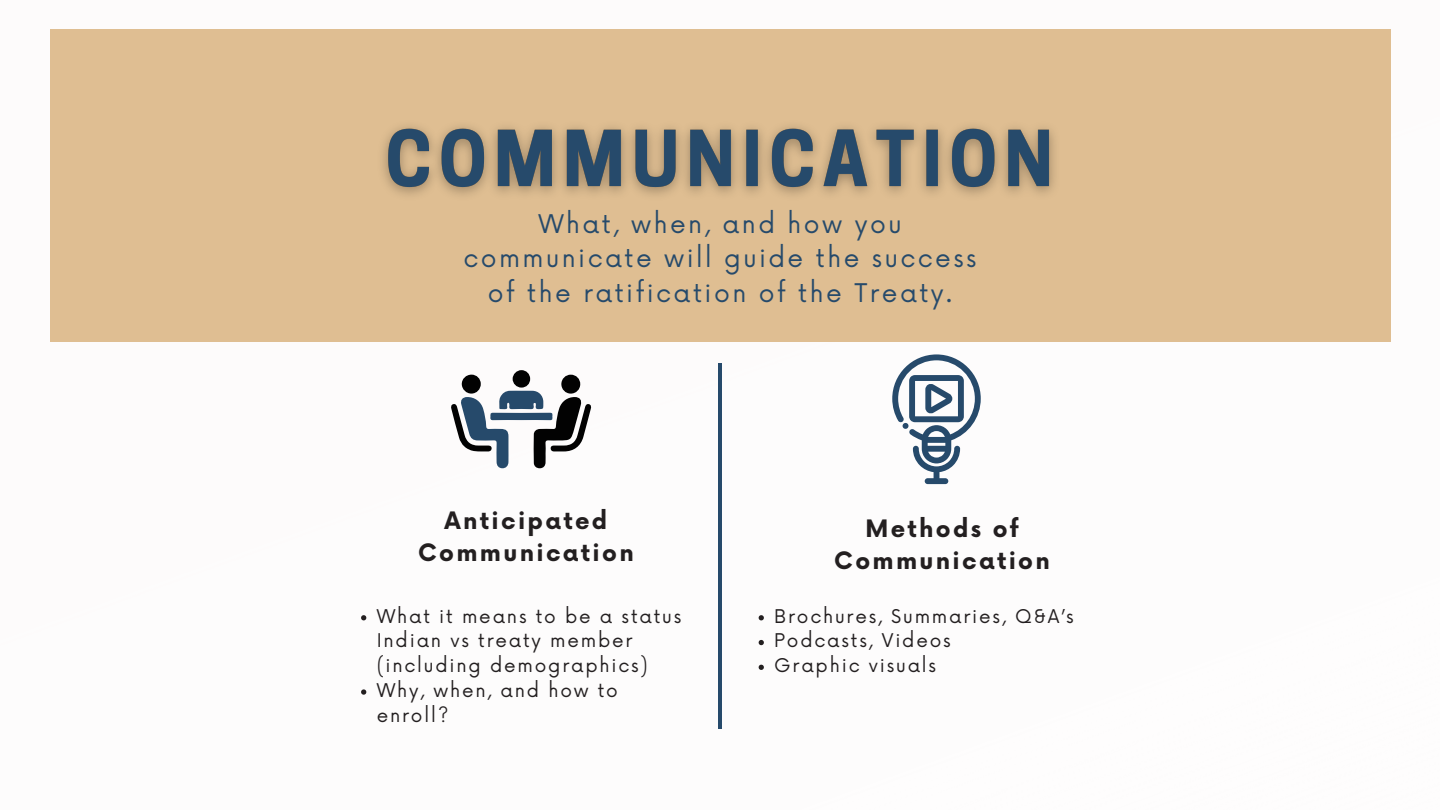
<style>
.page{position:relative;width:1440px;height:810px;background:#fff}
.page>*{position:absolute;margin:0;border:0;box-sizing:border-box;transform-origin:0 0}
.t1{font:25.1px/34.5px "Now";letter-spacing:.1em;color:#264a6b;text-align:center}
.t2{font:700 23.4px/32px "Now";letter-spacing:.1em;color:#231f20;text-align:center}
.t3{font:18.4px/24.8px "Now";letter-spacing:.1em;color:#231f20}
</style>
<div class="page">
<div style="left:50px;top:29px;width:1340px;height:313px;background:#dfbe92"></div>
<hr style="left:718px;top:364px;width:4px;height:365px;background:#264a6b">
<svg style="left:451px;top:391px;width:140px;height:77px"></svg>
<div style="left:561px;top:375px;width:19px;height:19px;background:#020202;border-radius:50%"></div>
<div style="left:462px;top:375px;width:19px;height:19px;background:#020202;border-radius:50%"></div>
<div style="left:513px;top:370px;width:17px;height:18px;background:#020202;border-radius:50%"></div>
<svg style="left:892px;top:354px;width:89px;height:130px"></svg>
<img style="left:382px;top:126px;width:673px;height:69px">
<svg style="left:361px;top:615px;width:5px;height:5px"></svg>
<svg style="left:361px;top:689px;width:5px;height:6px"></svg>
<svg style="left:759px;top:615px;width:5px;height:5px"></svg>
<svg style="left:759px;top:640px;width:5px;height:5px"></svg>
<svg style="left:759px;top:665px;width:5px;height:5px"></svg>
<p class="t1" style="left:463px;top:208px;width:515px">What, when, and how you communicate will guide the success of the ratification of the Treaty.</p>
<p class="t2" style="left:418px;top:506px;width:217px">Anticipated<br>Communication</p>
<p class="t3" style="left:377px;top:605px;width:306px">What it means to be a status<br>Indian vs treaty member (including demographics)</p>
<p class="t3" style="left:377px;top:679px;width:243px">Why, when, and how to enroll?</p>
<p class="t2" style="left:834px;top:514px;width:217px">Methods of<br>Communication</p>
<p class="t3" style="left:774px;top:605px;width:301px">Brochures, Summaries, Q&amp;A’s</p>
<p class="t3" style="left:774px;top:629px;width:178px">Podcasts, Videos</p>
<p class="t3" style="left:774px;top:654px;width:163px">Graphic visuals</p>
</div>
